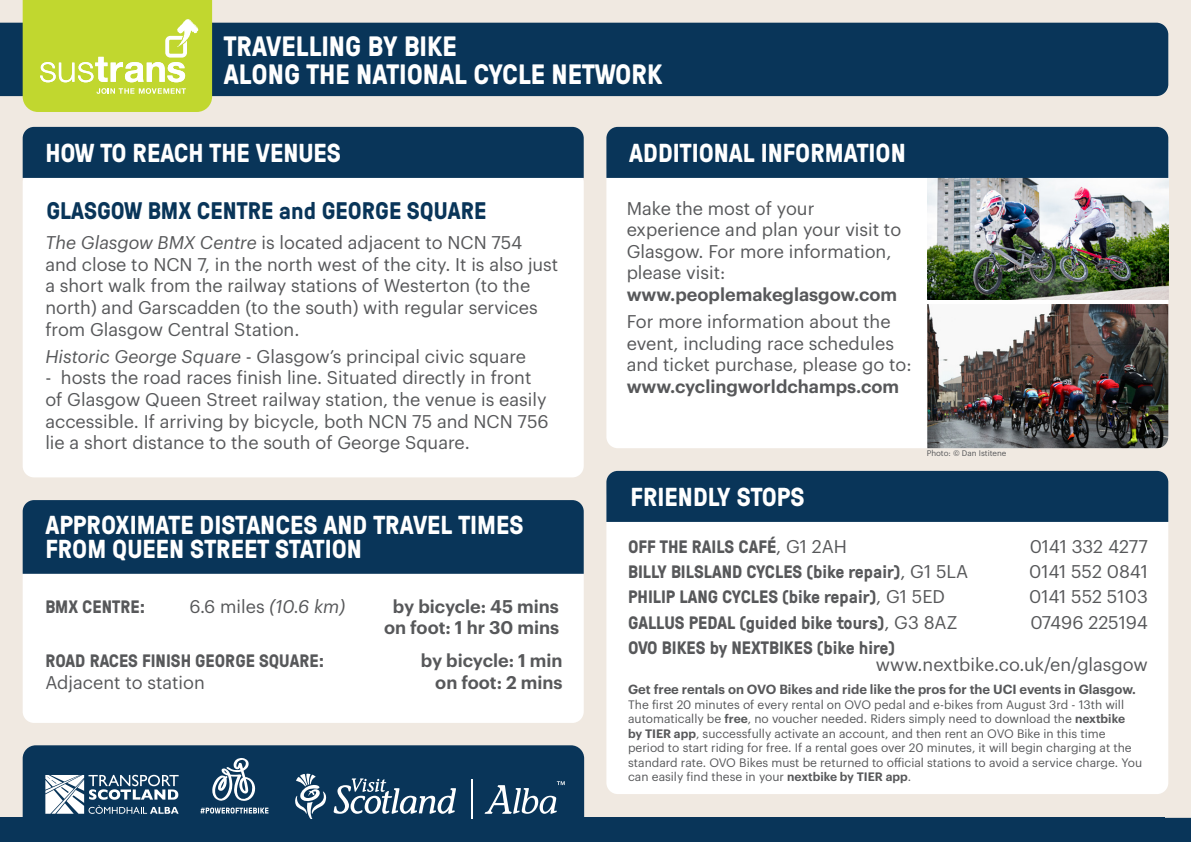
<style>
.page{position:relative;width:1191px;height:842px;background:#f0e9e1}
.page>*{position:absolute;margin:0;border:0;box-sizing:border-box;transform-origin:0 0}
.t1{font:700 28px/28px "GT Pressura";color:#fff}
.t2{font:700 26px/24px "GT Pressura";color:#fff}
.t3{font:700 24px "GT Pressura";color:#093559}
.t4{font:18px/21.6px "Graphik";color:#57585a}
.t5{font:700 18px "GT Pressura";color:#57585a}
.t6{font:600 18px/21.6px "Graphik";color:#57585a;text-align:center}
.t7{font:600 13px "Graphik";color:#57585a}
.t8{font:12px/14.4px "Graphik";color:#57585a}
.t9{font:8px "Graphik";color:#57585a}
.s1{font-style:italic}
.s2{font-weight:600}
.s3{font-family:"Graphik";font-weight:400}
</style>
<div class="page">
<div style="left:606px;top:159px;width:562px;height:289px;background:#fff;border-radius:11px"></div>
<div style="left:606px;top:485px;width:562px;height:309px;background:#fff;border-radius:11px"></div>
<div style="left:23px;top:171px;width:561px;height:306px;background:#fff;border-radius:11px"></div>
<div style="left:23px;top:127px;width:561px;height:51px;background:#093559"></div>
<img style="left:927px;top:304px;width:241px;height:144px">
<div style="left:606px;top:471px;width:562px;height:51px;background:#093559"></div>
<div style="left:23px;top:565px;width:561px;height:158px;background:#fff;border-radius:11px"></div>
<div style="left:23px;top:500px;width:561px;height:74px;background:#093559"></div>
<svg style="left:23px;top:745px;width:561px;height:13px;background:#103b5d"></svg>
<svg style="left:0;top:758px;width:1191px;height:84px"></svg>
<div style="left:0;top:23px;width:1168px;height:73px;background:#093559"></div>
<svg style="left:23px;top:0;width:189px;height:112px;background:#c7db45"></svg>
<img style="left:927px;top:178px;width:241px;height:122px">
<div style="left:606px;top:127px;width:562px;height:51px;background:#093559"></div>
<p class="t1" style="left:224px;top:31px;width:440px">TRAVELLING BY BIKE<br>ALONG THE NATIONAL CYCLE NETWORK</p>
<p class="t2" style="left:45px;top:140px;width:297px">HOW TO REACH THE VENUES</p>
<p class="t3" style="left:46px;top:193px;width:441px">GLASGOW BMX CENTRE and GEORGE SQUARE</p>
<p class="t4" style="left:45px;top:230px;width:514px"><span class="s1">The Glasgow BMX Centre</span> is located adjacent to NCN 754 and close to NCN 7, in the north west of the city. It is also just a short walk from the railway stations of Westerton (to the north) and Garscadden (to the south) with regular services from Glasgow Central Station.</p>
<p class="t4" style="left:45px;top:344px;width:482px"><span class="s1">Historic George Square</span> - Glasgow’s principal civic square</p>
<p class="t4" style="left:45px;top:366px;width:505px">- hosts the road races finish line. Situated directly in front of Glasgow Queen Street railway station, the venue is easily accessible. If arriving by bicycle, both NCN 75 and NCN 756 lie a short distance to the south of George Square.</p>
<p class="t2" style="left:629px;top:140px;width:278px">ADDITIONAL INFORMATION</p>
<p class="t4" style="left:626px;top:196px;width:276px">Make the most of your experience and plan your visit to<br>Glasgow. For more information, please visit: <span class="s2">www.peoplemakeglasgow.com</span></p>
<p class="t4" style="left:626px;top:309px;width:286px">For more information about the event, including race schedules and ticket purchase, please go to: <span class="s2">www.cyclingworldchamps.com</span></p>
<p class="t2" style="left:630px;top:484px;width:175px">FRIENDLY STOPS</p>
<p class="t9" style="left:926px;top:447px;width:81px">Photo: © Dan Istitene</p>
<p class="t2" style="left:45px;top:512px;width:480px">APPROXIMATE DISTANCES AND TRAVEL TIMES<br>FROM QUEEN STREET STATION</p>
<p class="t5" style="left:45px;top:593px;width:101px">BMX CENTRE:</p>
<p class="t4" style="left:189px;top:594px;width:157px">6.6 miles <span class="s1">(10.6 km)</span></p>
<p class="t6" style="left:384px;top:594px;width:177px">by bicycle: 45 mins on foot: 1 hr 30 mins</p>
<p class="t5" style="left:45px;top:648px;width:280px">ROAD RACES FINISH GEORGE SQUARE:</p>
<p class="t6" style="left:421px;top:648px;width:143px">by bicycle: 1 min</p>
<p class="t4" style="left:45px;top:670px;width:161px">Adjacent to station</p>
<p class="t6" style="left:435px;top:670px;width:129px">on foot: 2 mins</p>
<p class="t5" style="left:628px;top:533px;width:220px">OFF THE RAILS CAFÉ<span class="s3">, G1 2AH</span></p>
<p class="t4" style="left:1029px;top:534px;width:120px">0141 332 4277</p>
<p class="t5" style="left:628px;top:558px;width:342px">BILLY BILSLAND CYCLES (bike repair)<span class="s3">, G1 5LA</span></p>
<p class="t4" style="left:1029px;top:559px;width:120px">0141 552 0841</p>
<p class="t5" style="left:628px;top:584px;width:318px">PHILIP LANG CYCLES (bike repair)<span class="s3">, G1 5ED</span></p>
<p class="t4" style="left:1029px;top:584px;width:120px">0141 552 5103</p>
<p class="t5" style="left:628px;top:609px;width:331px">GALLUS PEDAL (guided bike tours)<span class="s3">, G3 8AZ</span></p>
<p class="t4" style="left:1030px;top:610px;width:119px">07496 225194</p>
<p class="t5" style="left:628px;top:634px;width:268px">OVO BIKES by NEXTBIKES (bike hire)</p>
<p class="t4" style="left:875px;top:652px;width:274px">www.nextbike.co.uk/en/glasgow</p>
<p class="t7" style="left:628px;top:680px;width:509px">Get free rentals on OVO Bikes and ride like the pros for the UCI events in Glasgow.</p>
<p class="t8" style="left:628px;top:696px;width:515px">The first 20 minutes of every rental on OVO pedal and e-bikes from August 3rd - 13th will automatically be <span class="s2">free</span>, no voucher needed. Riders simply need to download the <span class="s2">nextbike by TIER app</span>, successfully activate an account, and then rent an OVO Bike in this time period to start riding for free. If a rental goes over 20 minutes, it will begin charging at the standard rate. OVO Bikes must be returned to official stations to avoid a service charge. You can easily find these in your <span class="s2">nextbike by TIER app</span>.</p>
</div>
